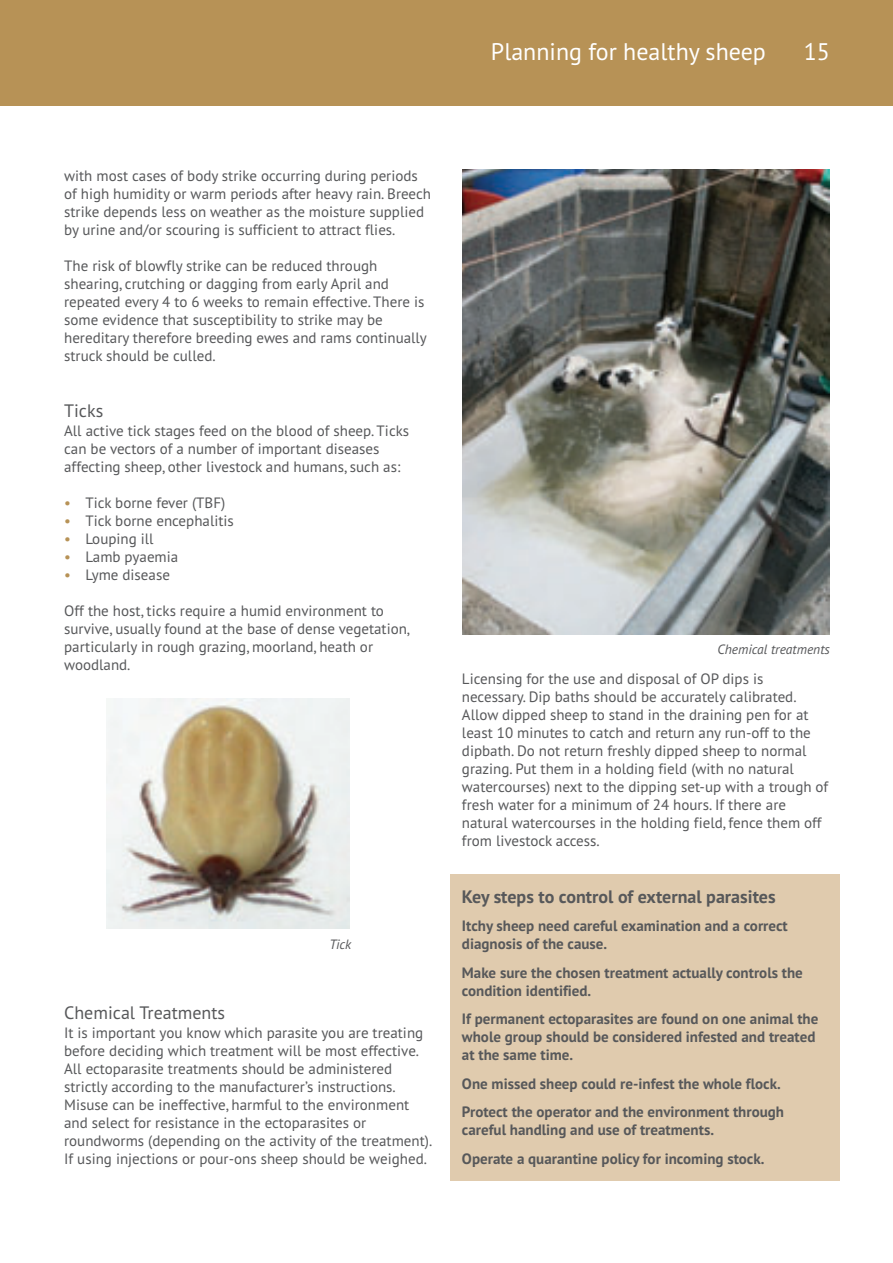
<style>
.page{position:relative;width:893px;height:1263px;background:#fff}
.page>*{position:absolute;margin:0;border:0;box-sizing:border-box;transform-origin:0 0}
.t1{font:24px "PT Sans";color:#fff}
.t2{font:700 18px "PT Sans";color:#57585a}
.t3{font:18px "PT Sans";color:#57585a}
.t4{font:15px/18px "PT Sans";color:#57585a}
.t5{font:700 15px/18px "PT Sans";color:#57585a}
.t6{font:italic 13.5px "PT Sans";color:#57585a}
.s1{color:#b79256}
</style>
<div class="page">
<div style="left:450px;top:874px;width:389px;height:306px;background:#e0cbae"></div>
<div style="left:0;top:0;width:892px;height:105px;background:#b79256"></div>
<img style="left:107px;top:698px;width:243px;height:230px">
<img style="left:462px;top:169px;width:367px;height:465px">
<h1 class="t1" style="left:491px;top:36px;width:276px">Planning for healthy sheep</h1>
<h1 class="t1" style="left:803px;top:36px;width:28px">15</h1>
<p class="t4" style="left:64px;top:166px;width:368px">with most cases of body strike occurring during periods of high humidity or warm periods after heavy rain. Breech strike depends less on weather as the moisture supplied by urine and/or scouring is sufficient to attract flies.</p>
<p class="t4" style="left:64px;top:256px;width:364px">The risk of blowfly strike can be reduced through shearing, crutching or dagging from early April and repeated every 4 to 6 weeks to remain effective. There is some evidence that susceptibility to strike may be hereditary therefore breeding ewes and rams continually struck should be culled.</p>
<p class="t3" style="left:64px;top:399px;width:41px">Ticks</p>
<p class="t4" style="left:64px;top:421px;width:346px">All active tick stages feed on the blood of sheep. Ticks can be vectors of a number of important diseases affecting sheep, other livestock and humans, such as:</p>
<p class="t4" style="left:64px;top:493px;width:163px"><span class="s1">•</span> Tick borne fever (TBF)</p>
<p class="t4" style="left:64px;top:511px;width:171px"><span class="s1">•</span> Tick borne encephalitis</p>
<p class="t4" style="left:64px;top:529px;width:91px"><span class="s1">•</span> Louping ill</p>
<p class="t4" style="left:64px;top:547px;width:116px"><span class="s1">•</span> Lamb pyaemia</p>
<p class="t4" style="left:64px;top:565px;width:107px"><span class="s1">•</span> Lyme disease</p>
<p class="t4" style="left:64px;top:601px;width:347px">Off the host, ticks require a humid environment to survive, usually found at the base of dense vegetation, particularly in rough grazing, moorland, heath or woodland.</p>
<p class="t6" style="left:329px;top:935px;width:23px">Tick</p>
<p class="t3" style="left:64px;top:1000px;width:162px">Chemical Treatments</p>
<p class="t4" style="left:64px;top:1023px;width:369px">It is important you know which parasite you are treating before deciding which treatment will be most effective.<br>All ectoparasite treatments should be administered strictly according to the manufacturer’s instructions.<br>Misuse can be ineffective, harmful to the environment and select for resistance in the ectoparasites or roundworms (depending on the activity of the treatment).<br>If using injections or pour-ons sheep should be weighed.</p>
<p class="t6" style="left:717px;top:640px;width:114px">Chemical treatments</p>
<p class="t4" style="left:462px;top:669px;width:368px">Licensing for the use and disposal of OP dips is necessary. Dip baths should be accurately calibrated.<br>Allow dipped sheep to stand in the draining pen for at least 10 minutes to catch and return any run-off to the dipbath. Do not return freshly dipped sheep to normal grazing. Put them in a holding field (with no natural watercourses) next to the dipping set-up with a trough of fresh water for a minimum of 24 hours. If there are natural watercourses in the holding field, fence them off from livestock access.</p>
<p class="t2" style="left:462px;top:884px;width:315px">Key steps to control of external parasites</p>
<p class="t5" style="left:462px;top:916px;width:327px">Itchy sheep need careful examination and a correct diagnosis of the cause.</p>
<p class="t5" style="left:462px;top:963px;width:342px">Make sure the chosen treatment actually controls the condition identified.</p>
<p class="t5" style="left:462px;top:1009px;width:358px">If permanent ectoparasites are found on one animal the whole group should be considered infested and treated at the same time.</p>
<p class="t5" style="left:462px;top:1068px;width:323px;line-height:28.5px">One missed sheep could re-infest the whole flock.<br>Protect the operator and the environment through</p>
<p class="t5" style="left:462px;top:1115px;width:304px;line-height:28.5px">careful handling and use of treatments.<br>Operate a quarantine policy for incoming stock.</p>
</div>
